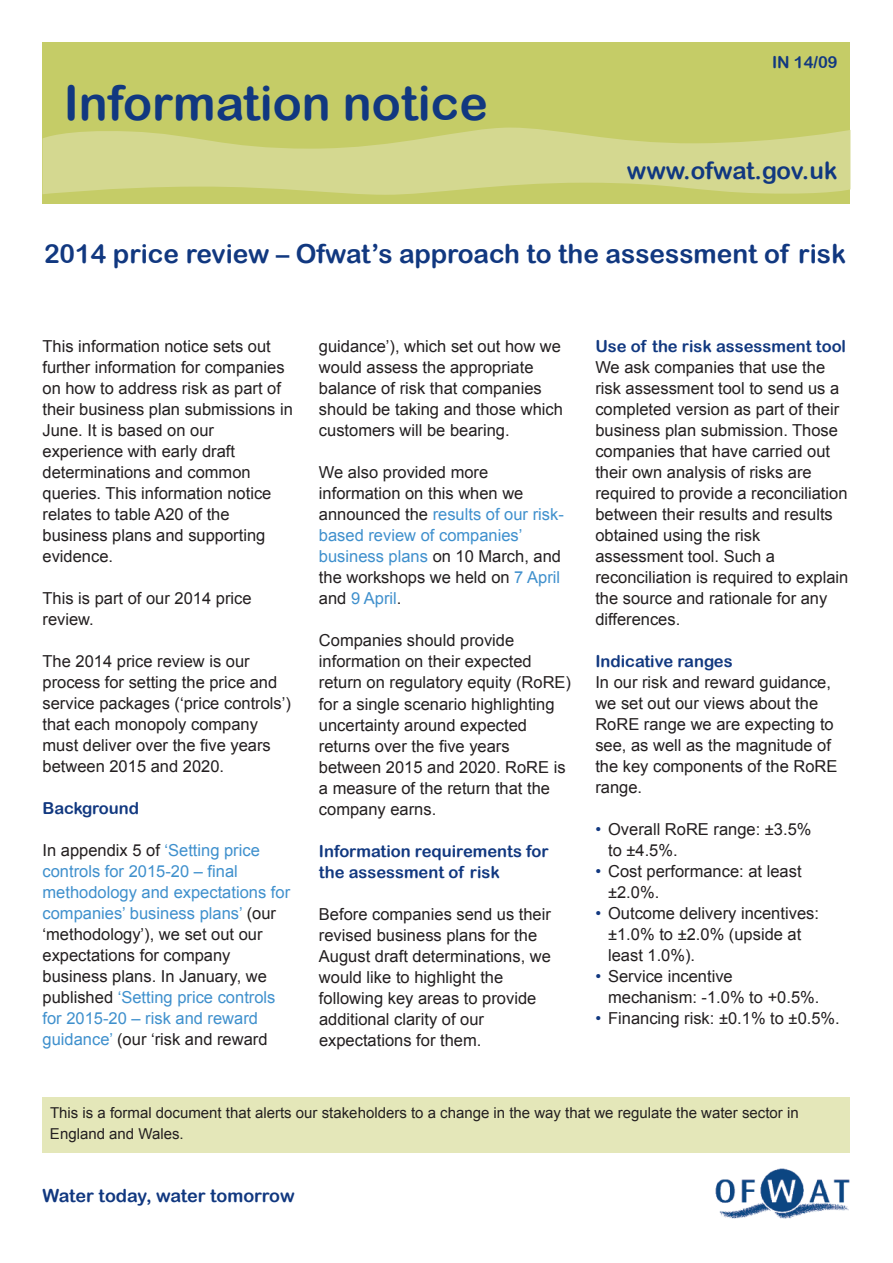
<style>
.page{position:relative;width:893px;height:1263px;background:#fff}
.page>*{position:absolute;margin:0;border:0;box-sizing:border-box;transform-origin:0 0}
.t1{font:48px "Arial Rounded MT Bold";color:#113880}
.t2{font:26.25px "Arial Rounded MT Bold";color:#113880}
.t3{font:24px "Arial Rounded MT Bold";color:#113880}
.t4{font:18px "Arial Rounded MT Bold";color:#113880}
.t5{font:16.5px/21px "Arial";color:#231f20}
.t6{font:16.5px/21px "Arial";color:#3f90cd}
.t7{font:16.5px/21px "Arial Rounded MT Bold";color:#113880}
.t8{font:15px/21px "Arial";color:#231f20}
.s1{color:#231f20}
.s2{color:#3f90cd}
.s3{color:#113880}
</style>
<div class="page">
<img style="left:715px;top:1168px;width:135px;height:51px">
<div style="left:43px;top:43px;width:807px;height:161px;background:#c5cc67"></div>
<svg style="left:43px;top:127px;width:807px;height:68px;fill:#d4d890"></svg>
<div style="left:43px;top:1097px;width:807px;height:55px;background:#e4e7b9"></div>
<h1 class="t1" style="left:64px;top:75px;width:426px">Information notice</h1>
<h1 class="t7" style="left:772px;top:51px;width:67px">IN 14/09</h1>
<p class="t3" style="left:627px;top:156px;width:212px">www.ofwat.gov.uk</p>
<h1 class="t2" style="left:44px;top:238px;width:804px">2014 price review – Ofwat’s approach to the assessment of risk</h1>
<p class="t5" style="left:43px;top:336px;width:252px">This information notice sets out further information for companies on how to address risk as part of their business plan submissions in<br>June. It is based on our experience with early draft determinations and common queries. This information notice relates to table A20 of the business plans and supporting evidence.</p>
<p class="t5" style="left:43px;top:588px;width:211px">This is part of our 2014 price review.</p>
<p class="t5" style="left:43px;top:651px;width:250px">The 2014 price review is our process for setting the price and service packages (‘price controls’) that each monopoly company must deliver over the five years between 2015 and 2020.</p>
<h2 class="t7" style="left:43px;top:798px;width:98px">Background</h2>
<p class="t6" style="left:43px;top:840px;width:249px"><span class="s1">In appendix 5 of</span> ‘Setting price controls for 2015-20 – final methodology and expectations for companies’ business plans’ <span class="s1">(our ‘methodology’), we set out our expectations for company business plans. In January, we published</span> ‘Setting price controls for 2015-20 – risk and reward guidance’ <span class="s1">(our ‘risk and reward</span></p>
<p class="t5" style="left:319px;top:336px;width:245px">guidance’), which set out how we would assess the appropriate balance of risk that companies should be taking and those which customers will be bearing.</p>
<p class="t5" style="left:319px;top:462px;width:246px">We also provided more information on this when we announced the <span class="s2">results of our risk&shy;based review of companies’ business plans</span> on 10 March, and the workshops we held on <span class="s2">7 April </span>and <span class="s2">9 April</span>.</p>
<p class="t5" style="left:319px;top:630px;width:254px">Companies should provide information on their expected return on regulatory equity (RoRE) for a single scenario highlighting uncertainty around expected returns over the five years between 2015 and 2020. RoRE is a measure of the return that the company earns.</p>
<h2 class="t7" style="left:319px;top:840px;width:231px">Information requirements for the assessment of risk</h2>
<p class="t5" style="left:319px;top:903px;width:234px">Before companies send us their revised business plans for the<br>August draft determinations, we would like to highlight the following key areas to provide additional clarity of our expectations for them.</p>
<h3 class="t7" style="left:595px;top:336px;width:252px">Use of the risk assessment tool</h3>
<p class="t5" style="left:595px;top:357px;width:255px">We ask companies that use the risk assessment tool to send us a completed version as part of their business plan submission. Those companies that have carried out their own analysis of risks are required to provide a reconciliation between their results and results obtained using the risk assessment tool. Such a reconciliation is required to explain the source and rationale for any differences.</p>
<h2 class="t7" style="left:595px;top:651px;width:139px">Indicative ranges</h2>
<p class="t5" style="left:595px;top:672px;width:244px">In our risk and reward guidance, we set out our views about the<br>RoRE range we are expecting to see, as well as the magnitude of the key components of the RoRE range.</p>
<p class="t5" style="left:608px;top:819px;width:205px;text-indent:-13px"><span class="s3">•</span> Overall RoRE range: ±3.5% to ±4.5%.</p>
<p class="t5" style="left:608px;top:861px;width:195px;text-indent:-13px"><span class="s3">•</span> Cost performance: at least ±2.0%.</p>
<p class="t5" style="left:608px;top:903px;width:212px;text-indent:-13px"><span class="s3">•</span> Outcome delivery incentives: ±1.0% to ±2.0% (upside at least 1.0%).</p>
<p class="t5" style="left:608px;top:966px;width:213px;text-indent:-13px"><span class="s3">•</span> Service incentive mechanism: -1.0% to +0.5%.</p>
<p class="t5" style="left:595px;top:1008px;width:246px"><span class="s3">•</span> Financing risk: ±0.1% to ±0.5%.</p>
<p class="t8" style="left:50px;top:1102px;width:750px">This is a formal document that alerts our stakeholders to a change in the way that we regulate the water sector in<br>England and Wales.</p>
<p class="t4" style="left:43px;top:1185px;width:254px">Water today, water tomorrow</p>
</div>
